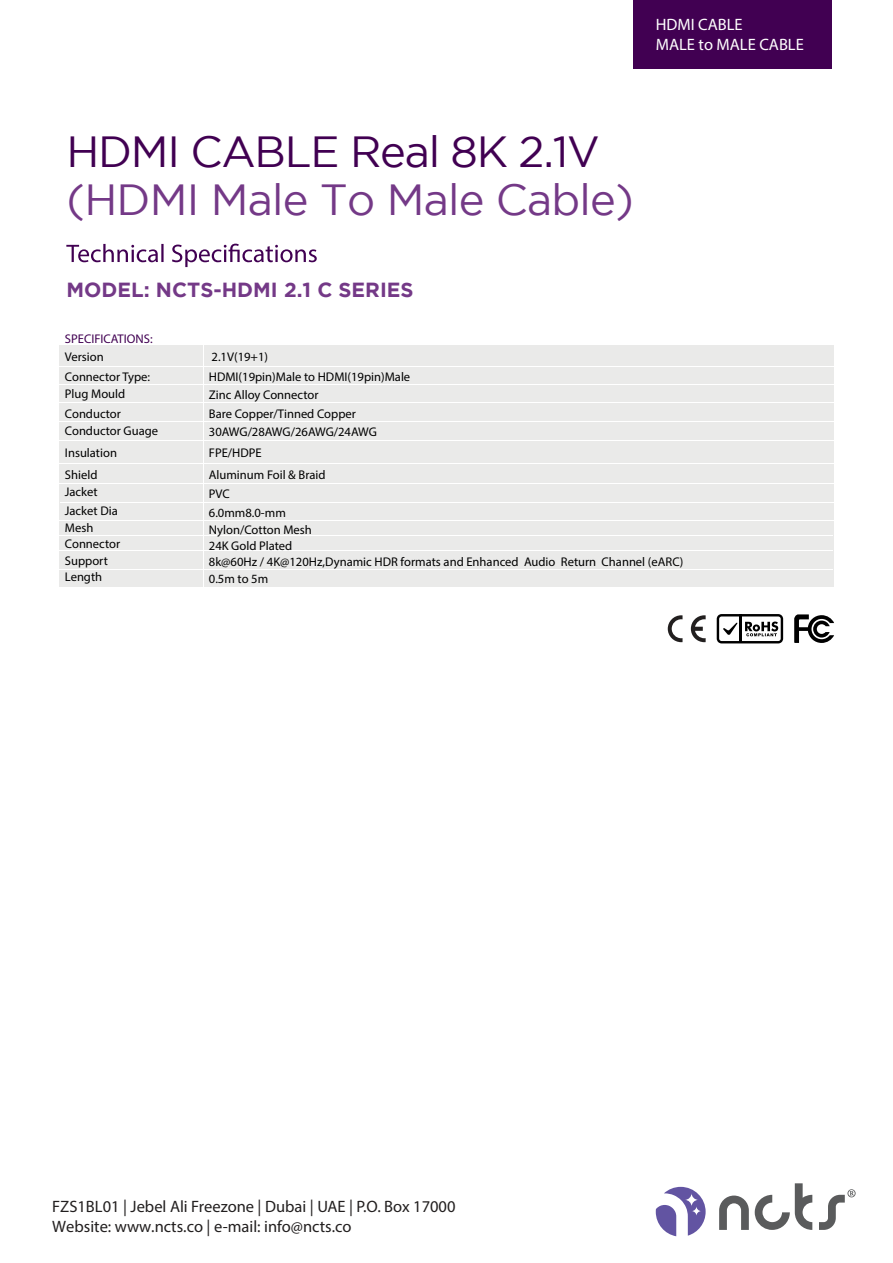
<style>
.page{position:relative;width:893px;height:1263px;background:#fff}
.page>*{position:absolute;margin:0;border:0;box-sizing:border-box;transform-origin:0 0}
.t1{font:43.5px "Gotham";letter-spacing:-.02em;color:#743987}
.t2{font:43.5px "Gotham";letter-spacing:-.03em;color:#410052}
.t3{font:700 20.4px "Gotham";color:#743987}
.t4{font:16.5px/19.8px "Myriad Pro";color:#221f1f}
.t5{font:16.5px/19.8px "Myriad Pro";color:#fff}
.t6{font:12.6px/19.6px "Myriad Pro";color:#000}
.t7{font:12.6px "Myriad Pro";color:#410052}
</style>
<div class="page">
<svg style="left:66px;top:244px;width:251px;height:23px"></svg>
<svg style="left:794px;top:614px;width:40px;height:29px"></svg>
<svg style="left:717px;top:614px;width:66px;height:29px"></svg>
<hr style="left:740px;top:614px;width:2px;height:29px;background:#000">
<svg style="left:668px;top:615px;width:14px;height:27px"></svg>
<svg style="left:691px;top:615px;width:15px;height:27px"></svg>
<div style="left:633px;top:0;width:199px;height:69px;background:#410052"></div>
<div style="left:59px;top:345px;width:774px;height:190px;background:#eaeae9"></div>
<div style="left:59px;top:535px;width:774px;height:52px;background:#eaeae9"></div>
<hr style="left:203px;top:345px;width:1px;height:242px;background:#fff">
<hr style="left:59px;top:366px;width:774px;height:1px;background:#fff">
<hr style="left:60px;top:384px;width:774px;height:1px;background:#fff">
<hr style="left:60px;top:402px;width:774px;height:1px;background:#fff">
<hr style="left:60px;top:421px;width:774px;height:1px;background:#fff">
<hr style="left:60px;top:440px;width:774px;height:1px;background:#fff">
<hr style="left:60px;top:463px;width:774px;height:1px;background:#fff">
<hr style="left:60px;top:482px;width:774px;height:1px;background:#fff">
<hr style="left:60px;top:520px;width:774px;height:1px;background:#fff">
<hr style="left:60px;top:535px;width:773px;height:1px;background:#fff">
<hr style="left:60px;top:550px;width:773px;height:1px;background:#fff">
<hr style="left:60px;top:569px;width:773px;height:1px;background:#fff">
<hr style="left:60px;top:502px;width:773px;height:1px;background:#fff">
<svg style="left:719px;top:1195px;width:30px;height:35px"></svg>
<svg style="left:755px;top:1183px;width:57px;height:47px"></svg>
<svg style="left:656px;top:1187px;width:50px;height:49px"></svg>
<svg style="left:819px;top:1189px;width:37px;height:41px"></svg>
<h3 class="t5" style="left:656px;top:15px;width:150px">HDMI CABLE<br>MALE to MALE CABLE</h3>
<h1 class="t2" style="left:66px;top:128px;width:535px">HDMI CABLE Real 8K 2.1V</h1>
<h1 class="t1" style="left:66px;top:176px;width:569px">(HDMI Male To Male Cable)</h1>
<h2 class="t3" style="left:66px;top:278px;width:349px">MODEL: NCTS-HDMI 2.1 C SERIES</h2>
<p class="t7" style="left:65px;top:331px;width:89px">SPECIFICATIONS:</p>
<p class="t6" style="left:65px;top:347px;width:87px">Version<br>Connector Type:</p>
<p class="t6" style="left:65px;top:384px;width:62px">Plug Mould<br>Conductor</p>
<p class="t6" style="left:65px;top:420px;width:95px;line-height:21.8px">Conductor Guage<br>Insulation<br>Shield</p>
<p class="t6" style="left:65px;top:482px;width:54px;line-height:18.8px">Jacket<br>Jacket Dia</p>
<p class="t6" style="left:65px;top:519px;width:57px;line-height:16.6px">Mesh<br>Connector<br>Support<br>Length</p>
<p class="t6" style="left:209px;top:347px;width:203px">2.1V(19+1)<br>HDMI(19pin)Male to HDMI(19pin)Male</p>
<p class="t6" style="left:209px;top:384px;width:149px">Zinc Alloy Connector<br>Bare Copper/Tinned Copper</p>
<p class="t6" style="left:209px;top:420px;width:170px;line-height:21.8px">30AWG/28AWG/26AWG/24AWG<br>FPE/HDPE<br>Aluminum Foil &amp; Braid</p>
<p class="t6" style="left:209px;top:484px;width:78px">PVC<br>6.0mm8.0-mm</p>
<p class="t6" style="left:209px;top:521px;width:476px;line-height:16.4px">Nylon/Cotton Mesh<br>24K Gold Plated<br>8k@60Hz / 4K@120Hz,Dynamic HDR formats and Enhanced Audio Return Channel (eARC)<br>0.5m to 5m</p>
<h3 class="t4" style="left:52px;top:1197px;width:405px">FZS1BL01 | Jebel Ali Freezone | Dubai | UAE | P.O. Box 17000<br>Website: www.ncts.co | e-mail: info@ncts.co</h3>
</div>
